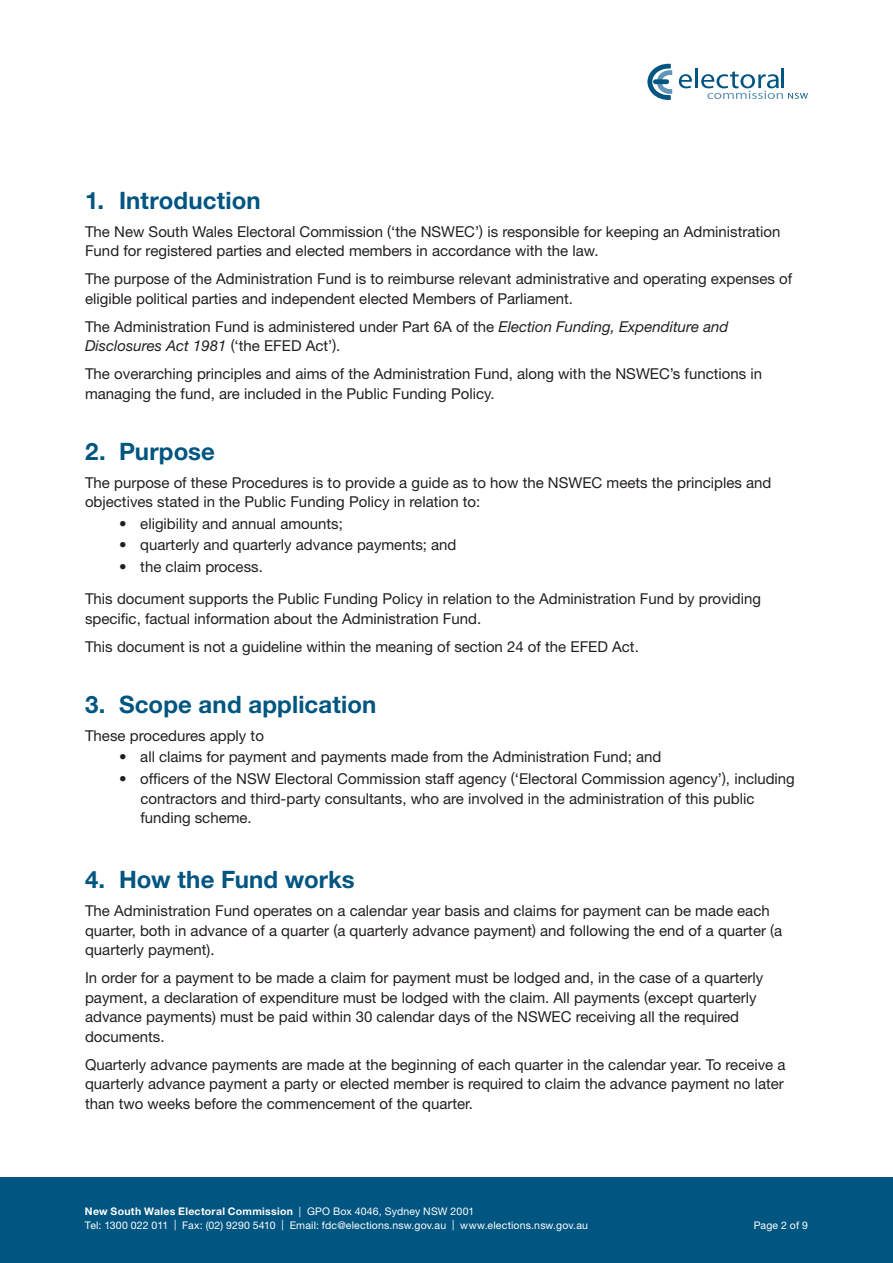
<style>
.page{position:relative;width:893px;height:1263px;background:#fff}
.page>*{position:absolute;margin:0;border:0;box-sizing:border-box;transform-origin:0 0}
.t1{font:700 24px "Helvetica Neue LT Std";letter-spacing:.005em;color:#005581}
.Copy{font:15px/19.5px "Helvetica Neue LT Std";color:#231f20}
.Copy_before_bullet{font:15px/19.5px "Helvetica Neue LT Std";color:#231f20}
.t2{font:10.5px/13.5px "Helvetica Neue LT Std";letter-spacing:.02em;color:#fff}
.s1{font-style:italic}
.s2{font-weight:700}
</style>
<div class="page">
<div style="left:0;top:1178px;width:893px;height:85px;background:#005581"></div>
<svg style="left:679px;top:74px;width:13px;height:14px"></svg>
<hr style="left:695px;top:68px;width:3px;height:20px;background:#005581">
<svg style="left:701px;top:71px;width:107px;height:28px"></svg>
<hr style="left:781px;top:68px;width:3px;height:20px;background:#005581">
<svg style="left:647px;top:64px;width:25px;height:36px"></svg>
<div style="left:653px;top:79px;width:16px;height:5px;background:#005581;border-radius:2px"></div>
<p class="t1" style="left:85px;top:185px;width:177px">1. Introduction</p>
<p class="Copy" style="left:85px;top:221px;width:697px">The New South Wales Electoral Commission (‘the NSWEC’) is responsible for keeping an Administration<br>Fund for registered parties and elected members in accordance with the law.</p>
<p class="Copy" style="left:85px;top:269px;width:709px">The purpose of the Administration Fund is to reimburse relevant administrative and operating expenses of eligible political parties and independent elected Members of Parliament.</p>
<p class="Copy" style="left:85px;top:316px;width:645px">The Administration Fund is administered under Part 6A of the <span class="s1">Election Funding, Expenditure and<br>Disclosures Act 1981</span> (‘the EFED Act’).</p>
<p class="Copy" style="left:85px;top:364px;width:679px">The overarching principles and aims of the Administration Fund, along with the NSWEC’s functions in managing the fund, are included in the Public Funding Policy.</p>
<p class="t1" style="left:85px;top:436px;width:132px">2. Purpose</p>
<p class="Copy_before_bullet" style="left:85px;top:472px;width:688px">The purpose of these Procedures is to provide a guide as to how the NSWEC meets the principles and objectives stated in the Public Funding Policy in relation to:</p>
<p class="Copy" style="left:119px;top:513px;width:225px">• eligibility and annual amounts;</p>
<p class="Copy" style="left:119px;top:535px;width:339px">• quarterly and quarterly advance payments; and</p>
<p class="Copy" style="left:119px;top:557px;width:145px">• the claim process.</p>
<p class="Copy" style="left:85px;top:589px;width:678px">This document supports the Public Funding Policy in relation to the Administration Fund by providing specific, factual information about the Administration Fund.</p>
<p class="Copy" style="left:85px;top:636px;width:555px">This document is not a guideline within the meaning of section 24 of the EFED Act.</p>
<p class="t1" style="left:85px;top:689px;width:293px">3. Scope and application</p>
<p class="Copy_before_bullet" style="left:85px;top:725px;width:180px">These procedures apply to</p>
<p class="Copy" style="left:119px;top:747px;width:544px">• all claims for payment and payments made from the Administration Fund; and</p>
<p class="Copy" style="left:140px;top:769px;width:656px;text-indent:-21px">• officers of the NSW Electoral Commission staff agency (‘Electoral Commission agency’), including contractors and third-party consultants, who are involved in the administration of this public funding scheme.</p>
<p class="t1" style="left:85px;top:865px;width:271px">4. How the Fund works</p>
<p class="Copy" style="left:85px;top:901px;width:699px">The Administration Fund operates on a calendar year basis and claims for payment can be made each quarter, both in advance of a quarter (a quarterly advance payment) and following the end of a quarter (a quarterly payment).</p>
<p class="Copy" style="left:85px;top:968px;width:680px">In order for a payment to be made a claim for payment must be lodged and, in the case of a quarterly payment, a declaration of expenditure must be lodged with the claim. All payments (except quarterly advance payments) must be paid within 30 calendar days of the NSWEC receiving all the required documents.</p>
<p class="Copy" style="left:85px;top:1054px;width:702px;text-align:justify">Quarterly advance payments are made at the beginning of each quarter in the calendar year. To receive a quarterly advance payment a party or elected member is required to claim the advance payment no later than two weeks before the commencement of the quarter.</p>
<p class="t2" style="left:85px;top:1205px;width:504px"><span class="s2">New South Wales Electoral Commission</span> | GPO Box 4046, Sydney NSW 2001<br>Tel: 1300 022 011 | Fax: (02) 9290 5410 | Email: fdc@elections.nsw.gov.au | www.elections.nsw.gov.au</p>
<p class="t2" style="left:754px;top:1218px;width:56px">Page 2 of 9</p>
</div>
